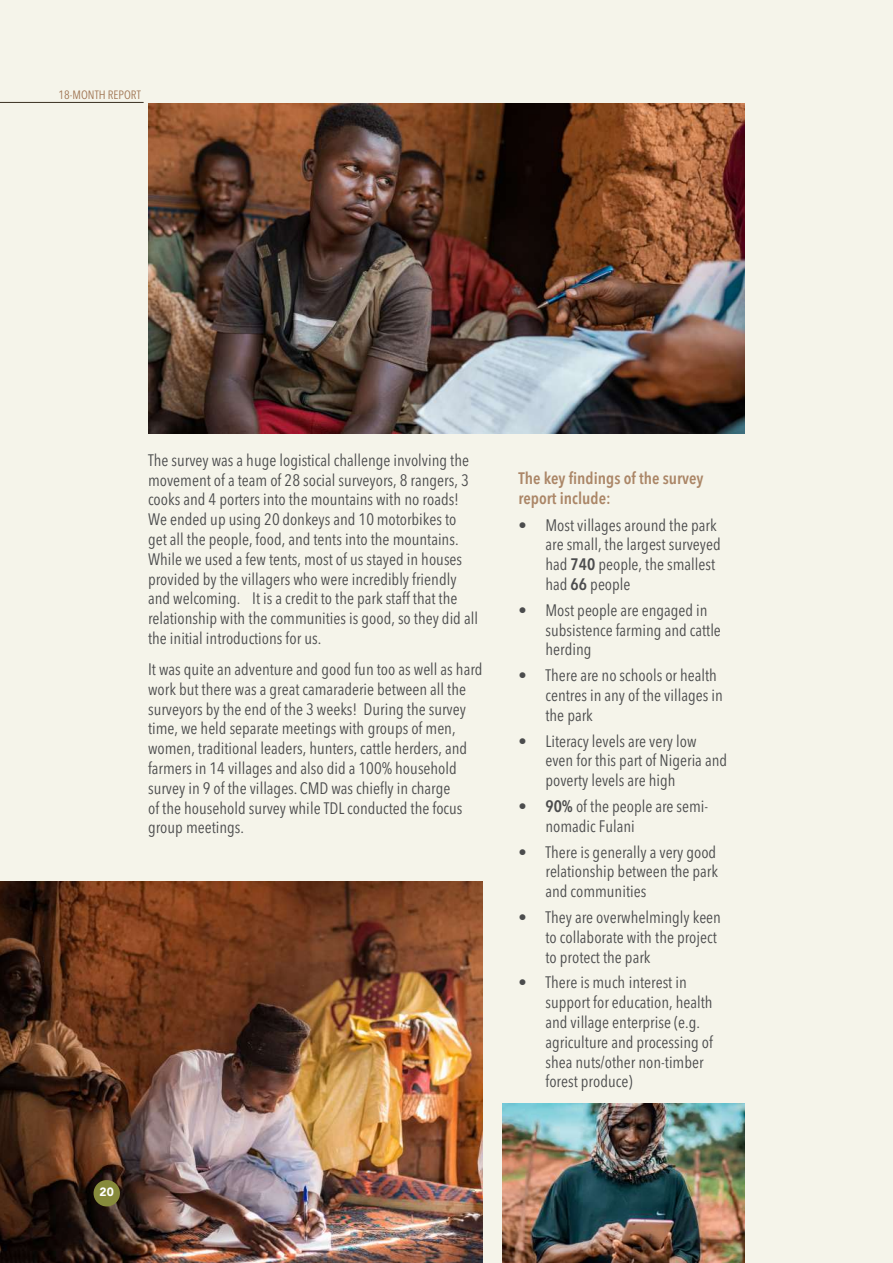
<style>
.page{position:relative;width:893px;height:1263px;background:#f5f4ea}
.page>*{position:absolute;margin:0;border:0;box-sizing:border-box;transform-origin:0 0}
.t1{font:condensed 16.5px/19.8px "Avenir Next";color:#4b4c4d}
.t2{font:600 condensed 16.5px/19.8px "Avenir Next";color:#ab8667}
.t3{font:condensed 12px "Avenir Next";color:#a07654}
.t4{font:900 12px "Avenir";color:#fff}
.s1{font-weight:600}
</style>
<div class="page">
<img style="left:148px;top:103px;width:596px;height:331px">
<img style="left:0;top:882px;width:483px;height:381px">
<img style="left:502px;top:1104px;width:242px;height:159px">
<div style="left:94px;top:1180px;width:26px;height:26px;background:#878a3b;border-radius:50%"></div>
<hr style="left:0;top:102px;width:144px;height:1px;background:#3a3021">
<p class="t3" style="left:59px;top:88px;width:84px">18-MONTH REPORT</p>
<p class="t1" style="left:148px;top:450px;width:331px">The survey was a huge logistical challenge involving the movement of a team of 28 social surveyors, 8 rangers, 3 cooks and 4 porters into the mountains with no roads!<br>We ended up using 20 donkeys and 10 motorbikes to get all the people, food, and tents into the mountains.<br>While we used a few tents, most of us stayed in houses provided by the villagers who were incredibly friendly and welcoming. It is a credit to the park staff that the relationship with the communities is good, so they did all the initial introductions for us.</p>
<p class="t1" style="left:148px;top:659px;width:336px">It was quite an adventure and good fun too as well as hard work but there was a great camaraderie between all the surveyors by the end of the 3 weeks! During the survey time, we held separate meetings with groups of men, women, traditional leaders, hunters, cattle herders, and farmers in 14 villages and also did a 100% household survey in 9 of the villages. CMD was chiefly in charge<br>of the household survey while TDL conducted the focus group meetings.</p>
<p class="t2" style="left:518px;top:468px;width:187px">The key findings of the survey report include:</p>
<p class="t1" style="left:545px;top:515px;width:177px;text-indent:-27px">• Most villages around the park are small, the largest surveyed had <span class="s1">740</span> people, the smallest had <span class="s1">66</span> people</p>
<p class="t1" style="left:545px;top:600px;width:177px;text-indent:-27px">• Most people are engaged in subsistence farming and cattle herding</p>
<p class="t1" style="left:545px;top:665px;width:179px;text-indent:-27px">• There are no schools or health centres in any of the villages in the park</p>
<p class="t1" style="left:545px;top:731px;width:183px;text-indent:-27px">• Literacy levels are very low even for this part of Nigeria and poverty levels are high</p>
<p class="t1" style="left:545px;top:796px;width:164px;text-indent:-27px"><span class="s1">• 90%</span> of the people are semi&shy;nomadic Fulani</p>
<p class="t1" style="left:545px;top:842px;width:174px;text-align:justify;text-indent:-27px">• There is generally a very good relationship between the park and communities</p>
<p class="t1" style="left:545px;top:907px;width:177px;text-indent:-27px">• They are overwhelmingly keen to collaborate with the project to protect the park</p>
<p class="t1" style="left:545px;top:973px;width:169px;text-indent:-27px">• There is much interest in support for education, health and village enterprise (e.g. agriculture and processing of shea nuts/other non-timber forest produce)</p>
<p class="t4" style="left:100px;top:1182px;width:16px">20</p>
</div>
